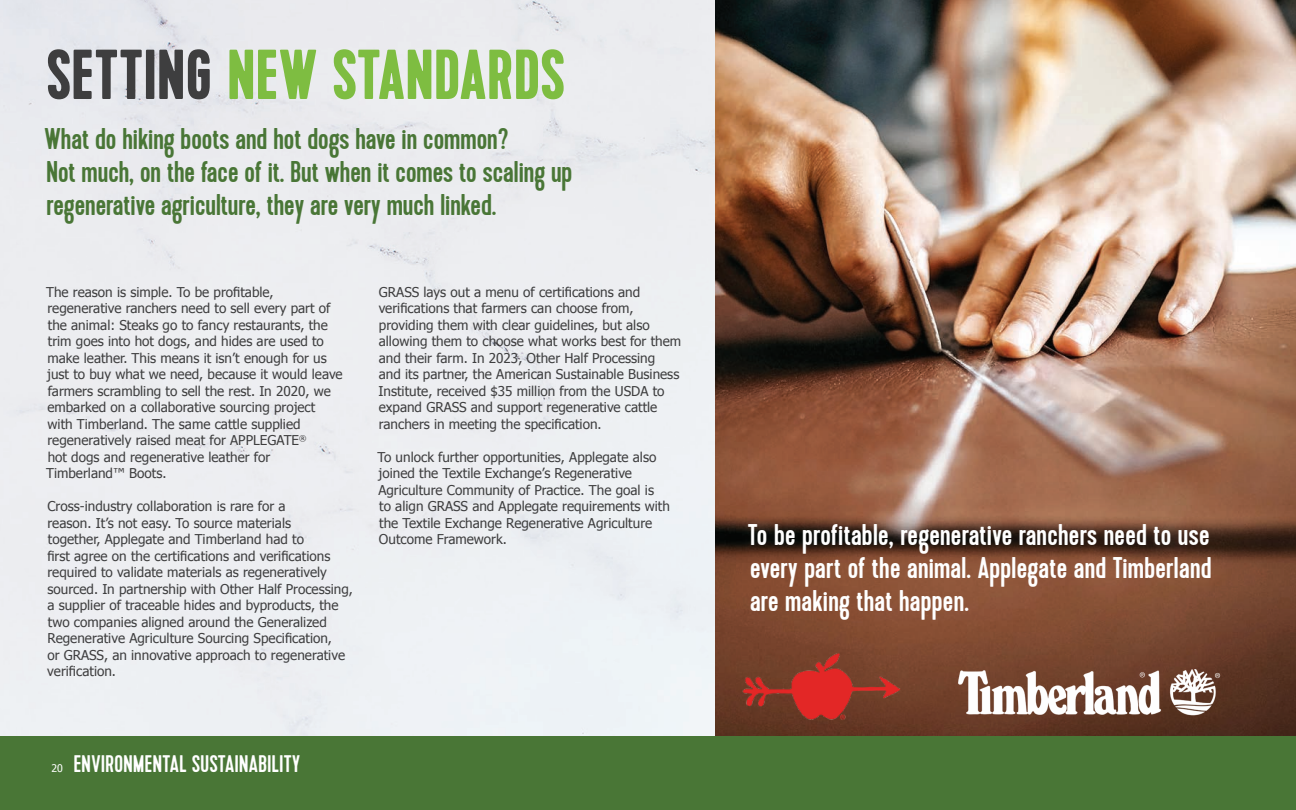
<style>
.page{position:relative;width:1296px;height:810px;background:#fff}
.page>*{position:absolute;margin:0;border:0;box-sizing:border-box;transform-origin:0 0}
.t1{font:700 70.5px "Kapra";letter-spacing:.01em;color:#7ebd41}
.t2{font:30px/33px "Kapra";color:#497636}
.t3{font:30px/33px "Kapra";letter-spacing:.01em;color:#fff;text-align:justify}
.t4{font:24px "Kapra";letter-spacing:.02em;color:#fff}
.t5{font:13.5px/16.5px "Tahoma";color:#3e3e3f}
.t6{font:10.5px "Tahoma";color:#fff}
.s1{color:#3e3e3f}
</style>
<div class="page">
<div style="left:0;top:0;width:716px;height:737px;background:#edeef1"></div>
<img style="left:716px;top:0;width:580px;height:737px">
<img style="left:955px;top:614px;width:268px;height:123px">
<img style="left:737px;top:649px;width:170px;height:75px">
<svg style="left:921px;top:259px;width:16px;height:19px"></svg>
<div style="left:0;top:737px;width:1296px;height:73px;background:#497636"></div>
<h1 class="t1" style="left:47px;top:34px;width:519px"><span class="s1">SETTING</span> NEW STANDARDS</h1>
<h2 class="t2" style="left:45px;top:123px;width:529px">What do hiking boots and hot dogs have in common?<br>Not much, on the face of it. But when it comes to scaling up regenerative agriculture, they are very much linked.</h2>
<p class="t5" style="left:46px;top:283px;width:298px">The reason is simple. To be profitable, regenerative ranchers need to sell every part of the animal: Steaks go to fancy restaurants, the trim goes into hot dogs, and hides are used to make leather. This means it isn’t enough for us just to buy what we need, because it would leave farmers scrambling to sell the rest. In 2020, we embarked on a collaborative sourcing project with Timberland. The same cattle supplied regeneratively raised meat for APPLEGATE<sup>®<br></sup>hot dogs and regenerative leather for Timberland™ Boots.</p>
<p class="t5" style="left:47px;top:498px;width:307px">Cross-industry collaboration is rare for a<br>reason. It’s not easy. To source materials<br>together, Applegate and Timberland had to<br>first agree on the certifications and verifications required to validate materials as regeneratively sourced. In partnership with Other Half Processing, a supplier of traceable hides and byproducts, the two companies aligned around the Generalized Regenerative Agriculture Sourcing Specification,<br>or GRASS, an innovative approach to regenerative verification.</p>
<p class="t5" style="left:379px;top:283px;width:304px">GRASS lays out a menu of certifications and verifications that farmers can choose from, providing them with clear guidelines, but also allowing them to choose what works best for them and their farm. In 2023, Other Half Processing<br>and its partner, the American Sustainable Business Institute, received $35 million from the USDA to expand GRASS and support regenerative cattle ranchers in meeting the specification.</p>
<p class="t5" style="left:378px;top:448px;width:294px">To unlock further opportunities, Applegate also joined the Textile Exchange’s Regenerative Agriculture Community of Practice. The goal is<br>to align GRASS and Applegate requirements with the Textile Exchange Regenerative Agriculture Outcome Framework.</p>
<p class="t6" style="left:51px;top:761px;width:13px">20</p>
<h3 class="t4" style="left:74px;top:750px;width:228px">ENVIRONMENTAL SUSTAINABILITY</h3>
<h2 class="t3" style="left:748px;top:519px;width:465px">To be profitable, regenerative ranchers need to use every part of the animal. Applegate and Timberland are making that happen.</h2>
</div>
